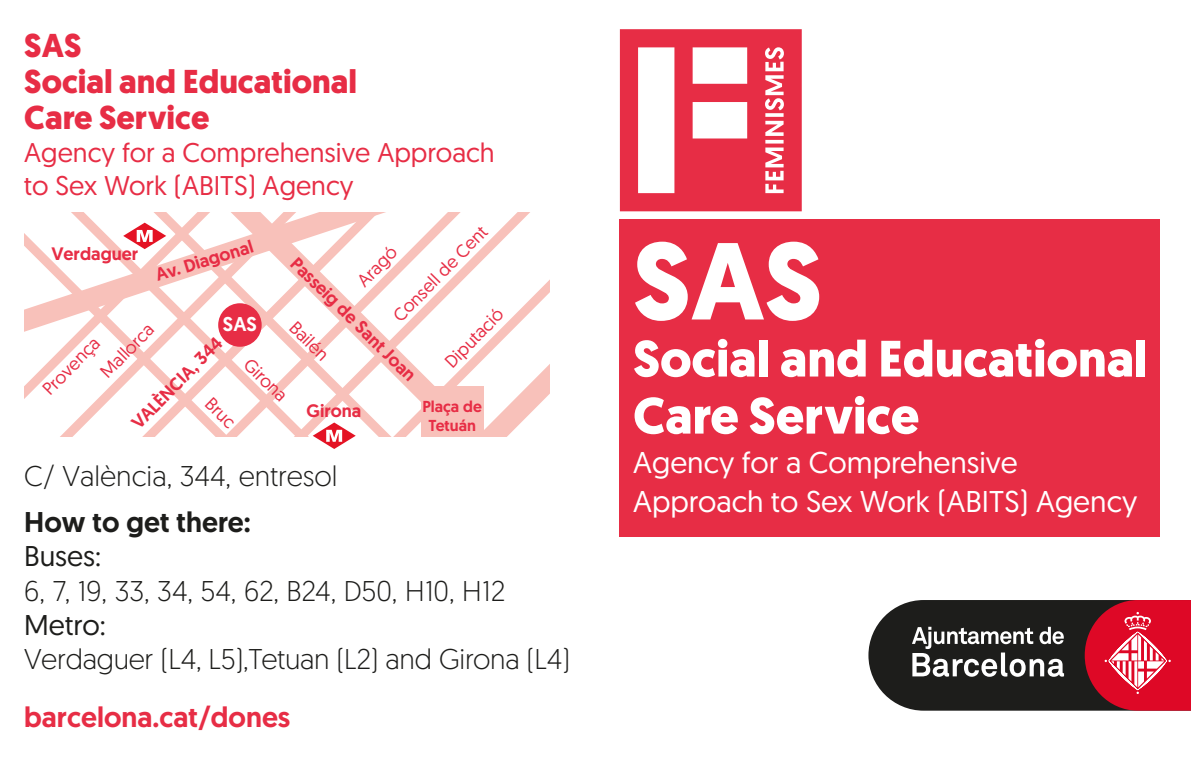
<style>
.page{position:relative;width:1191px;height:766px;background:#fff}
.page>*{position:absolute;margin:0;border:0;box-sizing:border-box;transform-origin:0 0}
.t1{font:700 109.2px "Geomanist";color:#fff}
.t2{font:700 51px/57px "Geomanist";color:#fff}
.t3{font:700 33px/36px "Geomanist";color:#e72d45}
.t4{font:30px/39px "Geomanist";color:#fff}
.t5{font:300 28.5px "Geomanist";color:#1d1d1b}
.t6{font:500 28.5px "Geomanist";color:#e72d45}
.t7{font:500 28.5px "Geomanist";color:#1d1d1b}
.t8{font:28.5px "Geomanist";color:#1d1d1b}
.t9{font:27px/33px "Geomanist";color:#e72d45}
.t10{font:500 19.8px "Geomanist";color:#fff}
.t11{font:18px "Geomanist";color:#e72d45}
.t12{font:500 18px "Geomanist";color:#e72d45}
.t13{font:500 15.9px/18.9px "Geomanist";color:#e72d45;text-align:center}
</style>
<div class="page">
<svg style="left:868px;top:600px;width:323px;height:110px;background:#6f383f"></svg>
<svg style="left:620px;top:29px;width:181px;height:182px"></svg>
<div style="left:619px;top:219px;width:541px;height:317px;background:#e72d45"></div>
<svg style="left:24px;top:213px;width:526px;height:223px"></svg>
<div style="left:218px;top:303px;width:44px;height:43px;background:#e72d45;border-radius:50%"></div>
<svg style="left:123px;top:222px;width:43px;height:27px"></svg>
<div style="left:421px;top:385px;width:62px;height:51px;background:#f8c1ba"></div>
<svg style="left:313px;top:422px;width:43px;height:27px"></svg>
<p class="t3" style="left:24px;top:27px;width:334px">SAS<br>Social and Educational<br>Care Service</p>
<p class="t9" style="left:24px;top:135px;width:472px">Agency for a Comprehensive Approach to Sex Work (ABITS) Agency</p>
<p class="t11" style="left:388px;top:310px;width:127px;rotate:-45deg">Consell de Cent</p>
<p class="t12" style="left:152px;top:264px;width:103px;rotate:-17deg">Av. Diagonal</p>
<p class="t11" style="left:352px;top:275px;width:50px;rotate:-45deg">Aragó</p>
<p class="t12" style="left:52px;top:242px;width:88px">Verdaguer</p>
<p class="t12" style="left:302px;top:251px;width:169px;rotate:45deg">Passeig de Sant Joan</p>
<p class="t11" style="left:439px;top:356px;width:76px;rotate:-45deg">Diputació</p>
<p class="t10" style="left:223px;top:310px;width:35px">SAS</p>
<p class="t11" style="left:301px;top:316px;width:48px;rotate:45deg">Bailén</p>
<p class="t11" style="left:95px;top:366px;width:69px;rotate:-45deg">Mallorca</p>
<p class="t12" style="left:126px;top:417px;width:122px;rotate:-45deg">VALÈNCIA, 344</p>
<p class="t11" style="left:37px;top:383px;width:75px;rotate:-45deg">Provença</p>
<p class="t11" style="left:255px;top:353px;width:54px;rotate:45deg">Girona</p>
<p class="t11" style="left:216px;top:392px;width:36px;rotate:45deg">Bruc</p>
<p class="t13" style="left:422px;top:396px;width:61px">Plaça de<br>Tetuán</p>
<p class="t12" style="left:306px;top:399px;width:56px">Girona</p>
<p class="t5" style="left:24px;top:457px;width:315px">C/ València, 344, entresol</p>
<p class="t7" style="left:24px;top:503px;width:228px">How to get there:</p>
<p class="t8" style="left:24px;top:537px;width:78px">Buses:</p>
<p class="t5" style="left:24px;top:572px;width:482px">6, 7, 19, 33, 34, 54, 62, B24, D50, H10, H12</p>
<p class="t8" style="left:24px;top:606px;width:83px">Metro:</p>
<p class="t5" style="left:24px;top:640px;width:547px">Verdaguer (L4, L5),Tetuan (L2) and Girona (L4)</p>
<p class="t6" style="left:24px;top:698px;width:268px">barcelona.cat/dones</p>
<h1 class="t1" style="left:633px;top:208px;width:191px">SAS</h1>
<h2 class="t2" style="left:633px;top:330px;width:516px">Social and Educational<br>Care Service</h2>
<p class="t4" style="left:633px;top:441px;width:505px">Agency for a Comprehensive<br>Approach to Sex Work (ABITS) Agency</p>
</div>
